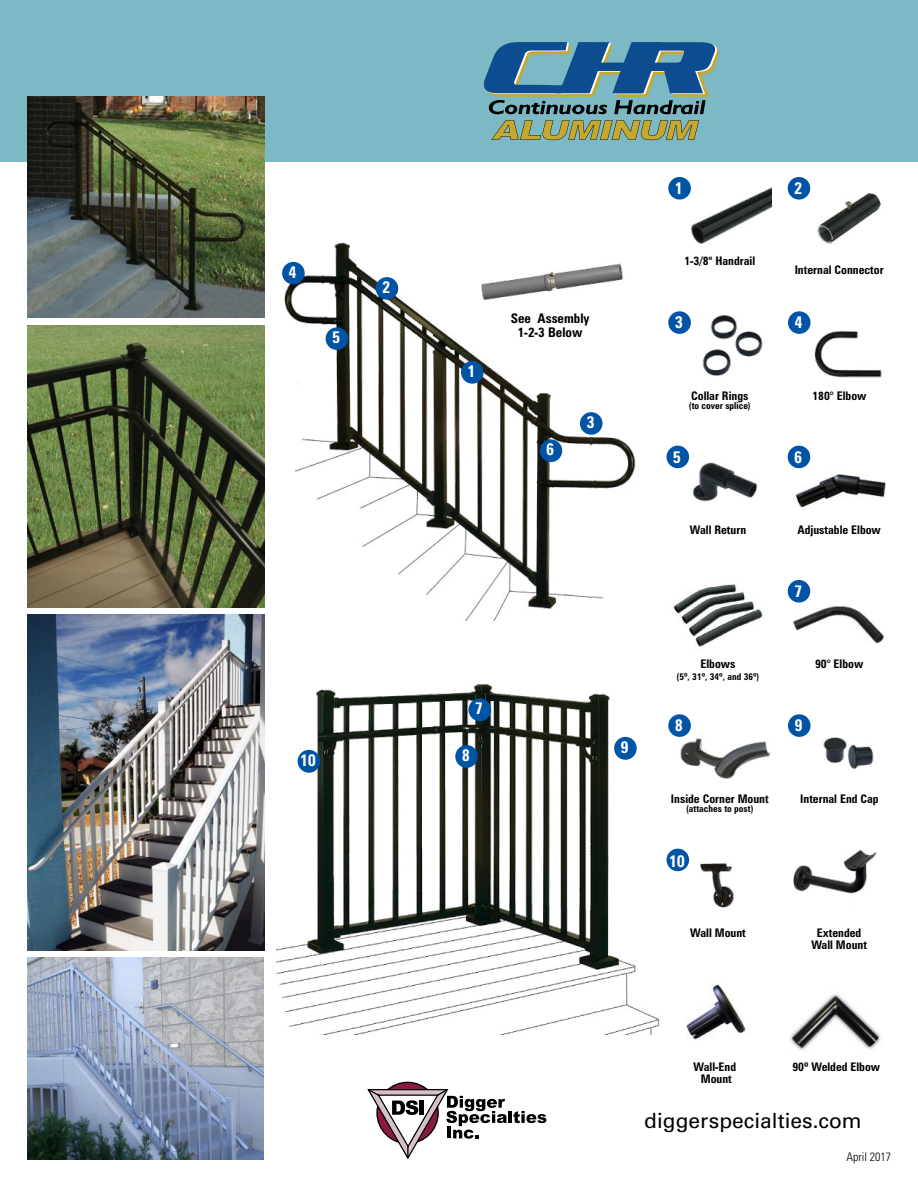
<style>
.page{position:relative;width:918px;height:1188px;background:#fff}
.page>*{position:absolute;margin:0;border:0;box-sizing:border-box;transform-origin:0 0}
.t1{font:21px "Univers LT Std";color:#000}
.t2{font:700 condensed 16.65px "Zurich BT";color:#fff}
.t3{font:700 condensed 13.35px/13.4px "Zurich BT";color:#000;text-align:center}
.t4{font:300 condensed 12px "Univers LT Std";color:#000}
.t5{font:700 condensed 11.85px/11.9px "Zurich BT";color:#000;text-align:center}
.t6{font:700 condensed 9.45px "Zurich BT";color:#000}
</style>
<div class="page">
<div style="left:0;top:0;width:918px;height:162px;background:#7db9c5"></div>
<svg style="left:491px;top:120px;width:208px;height:20px"></svg>
<svg style="left:483px;top:42px;width:236px;height:72px"></svg>
<img style="left:27px;top:325px;width:237px;height:282px">
<img style="left:27px;top:97px;width:238px;height:221px">
<img style="left:277px;top:684px;width:383px;height:351px">
<div style="left:469px;top:698px;width:22px;height:23px;background:#0054a6;border-radius:50%"></div>
<div style="left:455px;top:745px;width:23px;height:23px;background:#0054a6;border-radius:50%"></div>
<div style="left:298px;top:750px;width:22px;height:23px;background:#0054a6;border-radius:50%"></div>
<img style="left:282px;top:242px;width:353px;height:378px">
<img style="left:469px;top:242px;width:164px;height:67px">
<div style="left:461px;top:361px;width:23px;height:23px;background:#0054a6;border-radius:50%"></div>
<div style="left:580px;top:412px;width:23px;height:23px;background:#0054a6;border-radius:50%"></div>
<div style="left:282px;top:262px;width:23px;height:22px;background:#0054a6;border-radius:50%"></div>
<div style="left:326px;top:327px;width:22px;height:23px;background:#0054a6;border-radius:50%"></div>
<div style="left:540px;top:439px;width:22px;height:23px;background:#0054a6;border-radius:50%"></div>
<div style="left:376px;top:277px;width:22px;height:23px;background:#0054a6;border-radius:50%"></div>
<img style="left:678px;top:452px;width:81px;height:50px">
<div style="left:667px;top:446px;width:22px;height:22px;background:#0054a6;border-radius:50%"></div>
<img style="left:788px;top:446px;width:98px;height:63px">
<div style="left:788px;top:446px;width:22px;height:22px;background:#0054a6;border-radius:50%"></div>
<img style="left:689px;top:187px;width:82px;height:57px">
<div style="left:668px;top:177px;width:23px;height:23px;background:#0054a6;border-radius:50%"></div>
<img style="left:788px;top:177px;width:93px;height:67px">
<div style="left:788px;top:177px;width:22px;height:23px;background:#0054a6;border-radius:50%"></div>
<img style="left:668px;top:312px;width:95px;height:64px">
<div style="left:668px;top:311px;width:23px;height:23px;background:#0054a6;border-radius:50%"></div>
<img style="left:795px;top:330px;width:87px;height:48px">
<div style="left:788px;top:311px;width:23px;height:23px;background:#0054a6;border-radius:50%"></div>
<img style="left:793px;top:849px;width:84px;height:45px">
<img style="left:686px;top:983px;width:60px;height:57px">
<img style="left:790px;top:994px;width:91px;height:56px">
<img style="left:788px;top:585px;width:96px;height:59px">
<div style="left:788px;top:580px;width:22px;height:23px;background:#0054a6;border-radius:50%"></div>
<img style="left:673px;top:584px;width:90px;height:64px">
<img style="left:669px;top:715px;width:102px;height:64px">
<div style="left:668px;top:714px;width:23px;height:23px;background:#0054a6;border-radius:50%"></div>
<img style="left:788px;top:714px;width:86px;height:55px">
<div style="left:788px;top:714px;width:23px;height:23px;background:#0054a6;border-radius:50%"></div>
<img style="left:667px;top:849px;width:68px;height:59px">
<div style="left:667px;top:849px;width:22px;height:22px;background:#0054a6;border-radius:50%"></div>
<img style="left:27px;top:614px;width:237px;height:336px">
<img style="left:27px;top:957px;width:237px;height:202px">
<svg style="left:377px;top:1082px;width:61px;height:61px"></svg>
<svg style="left:367px;top:1088px;width:179px;height:71px"></svg>
<h2 class="t2" style="left:289px;top:262px;width:10px">4</h2>
<h2 class="t2" style="left:332px;top:327px;width:10px">5</h2>
<h2 class="t2" style="left:382px;top:277px;width:10px">2</h2>
<h2 class="t2" style="left:300px;top:750px;width:17px">10</h2>
<h2 class="t2" style="left:467px;top:361px;width:10px">1</h2>
<p class="t3" style="left:511px;top:312px;width:80px">See Assembly<br>1-2-3 Below</p>
<h2 class="t2" style="left:546px;top:439px;width:10px">6</h2>
<h2 class="t2" style="left:586px;top:412px;width:10px">3</h2>
<h2 class="t2" style="left:475px;top:698px;width:10px">7</h2>
<h2 class="t2" style="left:462px;top:745px;width:10px">8</h2>
<h2 class="t2" style="left:621px;top:737px;width:10px">9</h2>
<h2 class="t2" style="left:675px;top:178px;width:10px">1</h2>
<h2 class="t2" style="left:794px;top:178px;width:10px">2</h2>
<p class="t5" style="left:684px;top:255px;width:72px">1-3/8" Handrail</p>
<p class="t5" style="left:795px;top:264px;width:91px">Internal Connector</p>
<h2 class="t2" style="left:675px;top:312px;width:10px">3</h2>
<h2 class="t2" style="left:794px;top:312px;width:10px">4</h2>
<p class="t5" style="left:691px;top:390px;width:59px">Collar Rings</p>
<p class="t6" style="left:689px;top:400px;width:64px">(to cover splice)</p>
<p class="t5" style="left:812px;top:390px;width:56px">180° Elbow</p>
<h2 class="t2" style="left:673px;top:446px;width:10px">5</h2>
<h2 class="t2" style="left:794px;top:446px;width:10px">6</h2>
<p class="t5" style="left:690px;top:524px;width:58px">Wall Return</p>
<p class="t5" style="left:797px;top:524px;width:85px">Adjustable Elbow</p>
<h2 class="t2" style="left:794px;top:581px;width:10px">7</h2>
<p class="t5" style="left:701px;top:658px;width:37px">Elbows</p>
<p class="t6" style="left:677px;top:671px;width:84px">(5º, 31º, 34º, and 36º)</p>
<p class="t5" style="left:815px;top:658px;width:50px">90° Elbow</p>
<h2 class="t2" style="left:675px;top:715px;width:10px">8</h2>
<h2 class="t2" style="left:794px;top:715px;width:10px">9</h2>
<p class="t5" style="left:671px;top:793px;width:99px">Inside Corner Mount</p>
<p class="t6" style="left:686px;top:803px;width:69px">(attaches to post)</p>
<p class="t5" style="left:800px;top:793px;width:80px">Internal End Cap</p>
<h2 class="t2" style="left:669px;top:851px;width:17px">10</h2>
<p class="t5" style="left:690px;top:927px;width:57px">Wall Mount</p>
<p class="t5" style="left:811px;top:927px;width:57px">Extended<br>Wall Mount</p>
<p class="t5" style="left:694px;top:1061px;width:44px">Wall-End<br>Mount</p>
<p class="t5" style="left:792px;top:1061px;width:89px">90º Welded Elbow</p>
<h1 class="t1" style="left:644px;top:1108px;width:219px">diggerspecialties.com</h1>
<p class="t4" style="left:846px;top:1150px;width:46px">April 2017</p>
</div>
